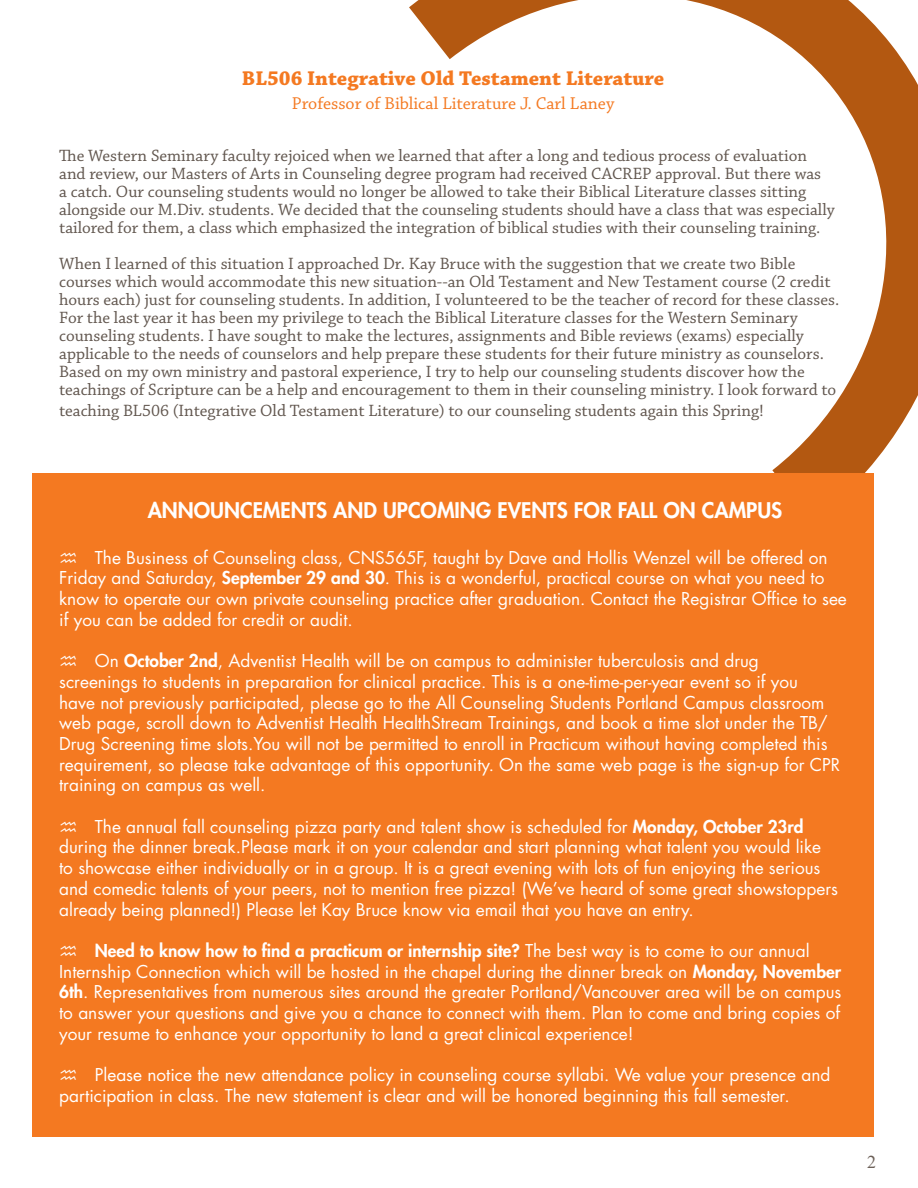
<style>
.page{position:relative;width:918px;height:1188px;background:#fff}
.page>*{position:absolute;margin:0;border:0;box-sizing:border-box;transform-origin:0 0}
.t1{font:800 21px "Futura Std";color:#fff}
.t2{font:700 21px "Chaparral Pro";color:#f47921}
.t3{font:18px "Chaparral Pro";color:#f47921}
.t4{font:18px "Times New Roman";color:#6c6058}
.t5{font:17.25px/20.7px "Futura Std";color:#fff}
.t6{font:17.25px/18px "Chaparral Pro";color:#61564e}
.t7{font:700 16.5px/19.8px "Chaparral Pro";color:#fff}
.s1{font-weight:800}
</style>
<div class="page">
<svg style="left:409px;top:0;width:509px;height:473px"></svg>
<div style="left:32px;top:473px;width:842px;height:664px;background:#f47921"></div>
<p class="t2" style="left:242px;top:66px;width:424px">BL506 Integrative Old Testament Literature</p>
<p class="t3" style="left:292px;top:93px;width:324px">Professor of Biblical Literature J. Carl Laney</p>
<p class="t6" style="left:59px;top:147px;width:777px">The Western Seminary faculty rejoiced when we learned that after a long and tedious process of evaluation and review, our Masters of Arts in Counseling degree program had received CACREP approval. But there was<br>a catch. Our counseling students would no longer be allowed to take their Biblical Literature classes sitting alongside our M.Div. students. We decided that the counseling students should have a class that was especially tailored for them, a class which emphasized the integration of biblical studies with their counseling training.</p>
<p class="t6" style="left:59px;top:255px;width:782px">When I learned of this situation I approached Dr. Kay Bruce with the suggestion that we create two Bible courses which would accommodate this new situation--an Old Testament and New Testament course (2 credit hours each) just for counseling students. In addition, I volunteered to be the teacher of record for these classes.</p>
<p class="t6" style="left:59px;top:309px;width:779px">For the last year it has been my privilege to teach the Biblical Literature classes for the Western Seminary counseling students. I have sought to make the lectures, assignments and Bible reviews (exams) especially applicable to the needs of counselors and help prepare these students for their future ministry as counselors.<br>Based on my own ministry and pastoral experience, I try to help our counseling students discover how the teachings of Scripture can be a help and encouragement to them in their counseling ministry. I look forward to</p>
<p class="t6" style="left:59px;top:402px;width:706px">teaching BL506 (Integrative Old Testament Literature) to our counseling students again this Spring!</p>
<p class="t1" style="left:148px;top:497px;width:636px">ANNOUNCEMENTS AND UPCOMING EVENTS FOR FALL ON CAMPUS</p>
<p class="t5" style="left:59px;top:547px;width:789px;text-indent:36px">The Business of Counseling class, CNS565F, taught by Dave and Hollis Wenzel will be offered on Friday and Saturday, <span class="s1">September 29 and 30</span>. This is a wonderful, practical course on what you need to know to operate our own private counseling practice after graduation. Contact the Registrar Office to see if you can be added for credit or audit.</p>
<p class="t5" style="left:59px;top:651px;width:783px;text-indent:36px">On <span class="s1">October 2nd</span>, Adventist Health will be on campus to administer tuberculosis and drug screenings to students in preparation for clinical practice. This is a one-time-per-year event so if you<br>have not previously participated, please go to the All Counseling Students Portland Campus classroom web page, scroll down to Adventist Health HealthStream Trainings, and book a time slot under the TB/ Drug Screening time slots.You will not be permitted to enroll in Practicum without having completed this requirement, so please take advantage of this opportunity. On the same web page is the sign-up for CPR training on campus as well.</p>
<p class="t5" style="left:59px;top:816px;width:780px;text-indent:36px">The annual fall counseling pizza party and talent show is scheduled for <span class="s1">Monday, October 23rd </span>during the dinner break.Please mark it on your calendar and start planning what talent you would like to showcase either individually or in a group. It is a great evening with lots of fun enjoying the serious and comedic talents of your peers, not to mention free pizza! (We’ve heard of some great showstoppers already being planned!) Please let Kay Bruce know via email that you have an entry.</p>
<p class="t5" style="left:59px;top:940px;width:784px;text-indent:36px"><span class="s1">Need to know how to find a practicum or internship site?</span> The best way is to come to our annual Internship Connection which will be hosted in the chapel during the dinner break on <span class="s1">Monday, November 6th</span>. Representatives from numerous sites around the greater Portland/Vancouver area will be on campus to answer your questions and give you a chance to connect with them. Plan to come and bring copies of your resume to enhance your opportunity to land a great clinical experience!</p>
<p class="t5" style="left:59px;top:1065px;width:773px;text-indent:36px">Please notice the new attendance policy in counseling course syllabi. We value your presence and participation in class. The new statement is clear and will be honored beginning this fall semester.</p>
<p class="t7" style="left:81px;top:677px;width:762px">The Business of Counseling class, CNS565F, taught by Dave and Hollis Wenzel will be offered on Friday and Saturday 9/29 and 9/30. This is a wonderful, practical course on what you need to know to run your own private counseling practice after graduation.</p>
<p class="t4" style="left:867px;top:1149px;width:10px">2</p>
</div>
